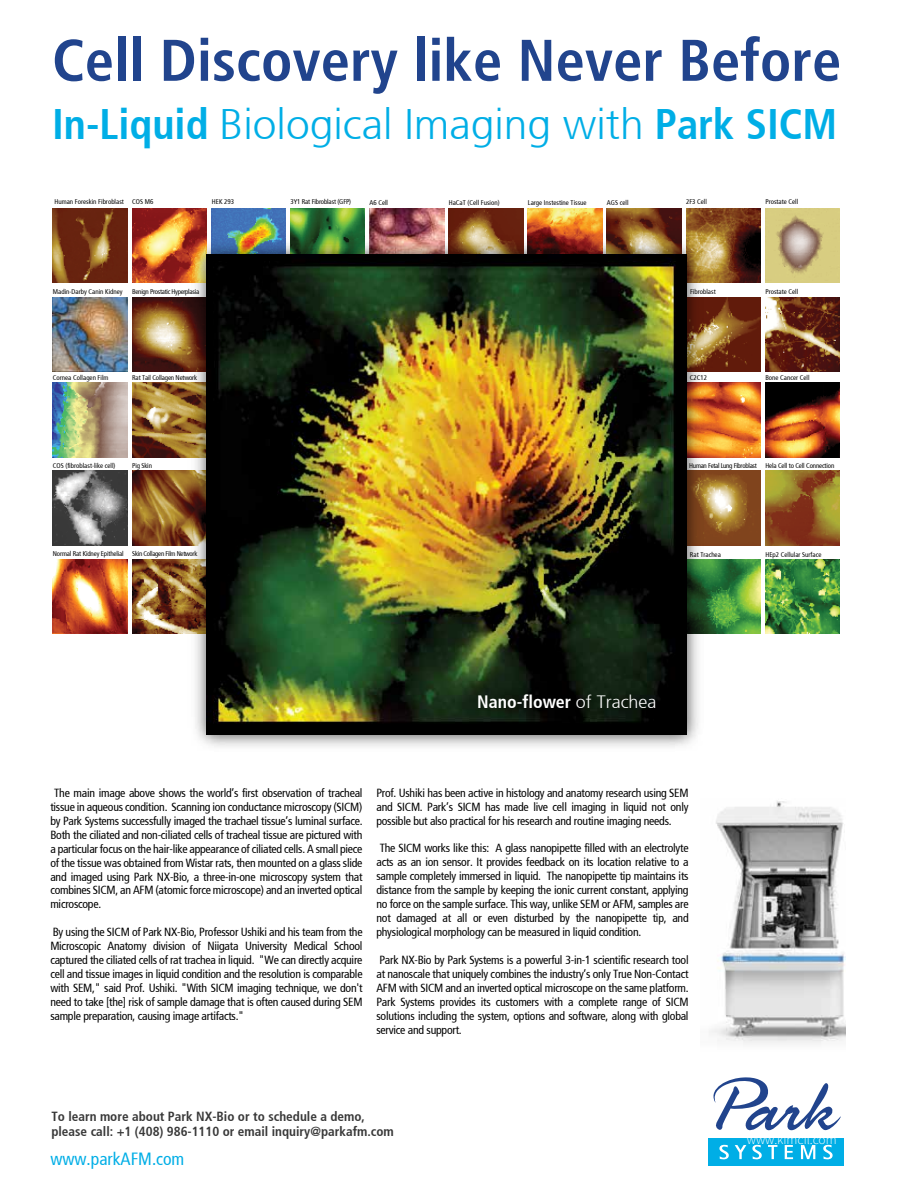
<style>
.page{position:relative;width:918px;height:1188px;background:#fff}
.page>*{position:absolute;margin:0;border:0;box-sizing:border-box;transform-origin:0 0}
.t1{font:700 condensed 58.65px "Frutiger 67";color:#21448d}
.t2{font:300 42.6px "Frutiger 45";color:#00aee6}
.t3{font:700 condensed 17.85px "Frutiger 67";color:#fff}
.t4{font:condensed 17.7px "Frutiger 57";color:#00aee6}
.t5{font:300 13.5px "Source Sans Pro";color:#fff}
.t6{font:700 condensed 13.2px/14.7px "Frutiger 67";color:#383838}
.t7{font:condensed 11.7px/14px "Frutiger 57";letter-spacing:-.02em;color:#000;text-align:justify}
.t8{font:condensed 6.9px "Frutiger 57";color:#000}
.t9{font:condensed 6.9px "Frutiger 57";letter-spacing:-.02em;color:#000}
.t10{font:condensed 6.9px "Frutiger 57";letter-spacing:-.04em;color:#000}
.s1{font-family:"Frutiger 67";font-weight:700;font-stretch:condensed}
.s2{font-family:"Frutiger 45";font-weight:300;font-stretch:normal}
</style>
<div class="page">
<img style="left:528px;top:208px;width:74px;height:25px">
<img style="left:607px;top:208px;width:75px;height:25px">
<div style="left:709px;top:1138px;width:135px;height:27px;background:#00aee6"></div>
<svg style="left:719px;top:1145px;width:10px;height:14px"></svg>
<svg style="left:735px;top:1145px;width:11px;height:14px"></svg>
<svg style="left:752px;top:1145px;width:10px;height:14px"></svg>
<svg style="left:768px;top:1145px;width:9px;height:14px"></svg>
<svg style="left:785px;top:1145px;width:8px;height:14px"></svg>
<svg style="left:801px;top:1145px;width:14px;height:14px"></svg>
<svg style="left:823px;top:1145px;width:10px;height:14px"></svg>
<svg style="left:713px;top:1077px;width:128px;height:54px"></svg>
<img style="left:132px;top:208px;width:75px;height:75px">
<img style="left:53px;top:470px;width:74px;height:75px">
<img style="left:708px;top:559px;width:53px;height:75px">
<img style="left:53px;top:208px;width:75px;height:75px">
<img style="left:708px;top:297px;width:53px;height:75px">
<img style="left:53px;top:559px;width:74px;height:75px">
<img style="left:686px;top:208px;width:75px;height:75px">
<img style="left:708px;top:383px;width:53px;height:75px">
<img style="left:765px;top:383px;width:75px;height:75px">
<img style="left:765px;top:297px;width:75px;height:75px">
<img style="left:765px;top:208px;width:75px;height:75px">
<img style="left:132px;top:297px;width:53px;height:75px">
<img style="left:132px;top:383px;width:53px;height:75px">
<img style="left:132px;top:470px;width:53px;height:75px">
<img style="left:53px;top:297px;width:75px;height:75px">
<img style="left:53px;top:383px;width:75px;height:75px">
<img style="left:132px;top:559px;width:53px;height:75px">
<img style="left:765px;top:470px;width:75px;height:75px">
<img style="left:765px;top:559px;width:75px;height:75px">
<img style="left:708px;top:470px;width:53px;height:75px">
<img style="left:211px;top:208px;width:75px;height:25px">
<img style="left:290px;top:208px;width:75px;height:25px">
<img style="left:369px;top:208px;width:75px;height:25px">
<img style="left:449px;top:208px;width:74px;height:25px">
<img style="left:185px;top:233px;width:523px;height:514px">
<img style="left:207px;top:255px;width:479px;height:479px">
<img style="left:456px;top:671px;width:222px;height:63px">
<img style="left:709px;top:801px;width:136px;height:243px">
<h1 class="t1" style="left:52px;top:26px;width:791px">Cell Discovery like Never Before</h1>
<h2 class="t2" style="left:52px;top:100px;width:787px"><span class="s1">In-Liquid</span> Biological Imaging with <span class="s1">Park SICM</span></h2>
<p class="t8" style="left:54px;top:198px;width:100px">Human Foreskin Fibroblast COS M6</p>
<p class="t8" style="left:686px;top:198px;width:22px">2F3 Cell</p>
<p class="t8" style="left:765px;top:198px;width:34px">Prostate Cell</p>
<p class="t8" style="left:212px;top:198px;width:24px">HEK 293</p>
<p class="t9" style="left:291px;top:198px;width:62px">3Y1 Rat Fibroblast (GFP)</p>
<p class="t8" style="left:369px;top:199px;width:20px">A6 Cell</p>
<p class="t8" style="left:449px;top:199px;width:52px">HaCaT (Cell Fusion)</p>
<p class="t8" style="left:528px;top:199px;width:60px">Large Instestine Tissue</p>
<p class="t8" style="left:607px;top:199px;width:23px">AGS cell</p>
<p class="t8" style="left:53px;top:287px;width:71px">Madin-Darby Canin Kidney</p>
<p class="t10" style="left:132px;top:287px;width:68px">Benign Prostatic Hyperplasia</p>
<p class="t8" style="left:690px;top:288px;width:27px">Fibroblast</p>
<p class="t8" style="left:765px;top:288px;width:34px">Prostate Cell</p>
<p class="t8" style="left:53px;top:374px;width:57px">Cornea Collagen Film</p>
<p class="t9" style="left:132px;top:374px;width:66px">Rat Tail Collagen Network</p>
<p class="t8" style="left:690px;top:374px;width:19px">C2C12</p>
<p class="t8" style="left:765px;top:374px;width:46px">Bone Cancer Cell</p>
<p class="t8" style="left:53px;top:461px;width:64px">COS (fibroblast-like cell)</p>
<p class="t8" style="left:132px;top:461px;width:21px">Pig Skin</p>
<p class="t10" style="left:689px;top:461px;width:147px">Human Fetal Lung Fibroblast Hela Cell to Cell Connection</p>
<p class="t9" style="left:53px;top:550px;width:146px">Normal Rat Kidney Epithelial Skin Collagen Film Network</p>
<p class="t8" style="left:690px;top:550px;width:32px">Rat Trachea</p>
<p class="t8" style="left:765px;top:550px;width:58px">HEp2 Cellular Surface</p>
<h3 class="t3" style="left:477px;top:691px;width:181px">Nano-flower <span class="s2">of Trachea</span></h3>
<p class="t7" style="left:50px;top:786px;width:314px;text-indent:4px">The main image above shows the world’s first observation of tracheal tissue in aqueous condition. Scanning ion conductance microscopy (SICM) by Park Systems successfully imaged the trachael tissue’s luminal surface.<br>Both the ciliated and non-ciliated cells of tracheal tissue are pictured with a particular focus on the hair-like appearance of ciliated cells. A small piece of the tissue was obtained from Wistar rats, then mounted on a glass slide and imaged using Park NX-Bio, a three-in-one microscopy system that combines SICM, an AFM (atomic force microscope) and an inverted optical microscope.</p>
<p class="t7" style="left:50px;top:925px;width:314px">By using the SICM of Park NX-Bio, Professor Ushiki and his team from the Microscopic Anatomy division of Niigata University Medical School captured the ciliated cells of rat trachea in liquid. "We can directly acquire cell and tissue images in liquid condition and the resolution is comparable with SEM," said Prof. Ushiki. "With SICM imaging technique, we don't need to take [the] risk of sample damage that is often caused during SEM sample preparation, causing image artifacts."</p>
<p class="t7" style="left:376px;top:786px;width:314px">Prof. Ushiki has been active in histology and anatomy research using SEM and SICM. Park’s SICM has made live cell imaging in liquid not only possible but also practical for his research and routine imaging needs.</p>
<p class="t7" style="left:376px;top:842px;width:314px">The SICM works like this: A glass nanopipette filled with an electrolyte acts as an ion sensor. It provides feedback on its location relative to a sample completely immersed in liquid. The nanopipette tip maintains its distance from the sample by keeping the ionic current constant, applying no force on the sample surface. This way, unlike SEM or AFM, samples are not damaged at all or even disturbed by the nanopipette tip, and physiological morphology can be measured in liquid condition.</p>
<p class="t7" style="left:376px;top:953px;width:314px">Park NX-Bio by Park Systems is a powerful 3-in-1 scientific research tool at nanoscale that uniquely combines the industry’s only True Non-Contact AFM with SICM and an inverted optical microscope on the same platform.<br>Park Systems provides its customers with a complete range of SICM solutions including the system, options and software, along with global service and support.</p>
<p class="t6" style="left:51px;top:1110px;width:344px">To learn more about Park NX-Bio or to schedule a demo, please call: +1 (408) 986-1110 or email inquiry@parkafm.com</p>
<h3 class="t4" style="left:50px;top:1149px;width:136px">www.parkAFM.com</h3>
<p class="t5" style="left:747px;top:1131px;width:91px">www.kimcil.com</p>
</div>
